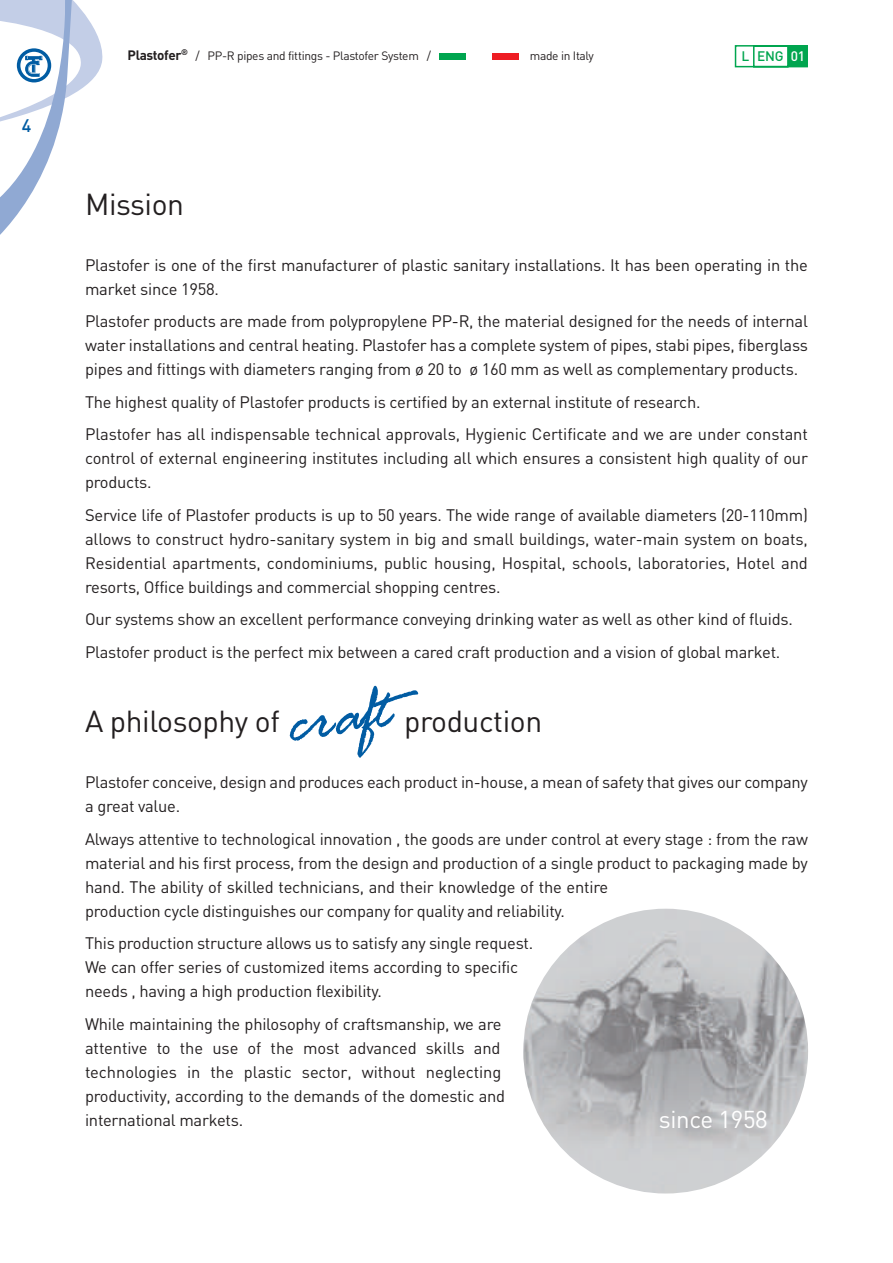
<style>
.page{position:relative;width:893px;height:1263px;background:#fff}
.page>*{position:absolute;margin:0;border:0;box-sizing:border-box;transform-origin:0 0}
.t1{font:69.9px "Rage Italic Let Plain";color:#015ca3}
.t2{font:30px "DIN";letter-spacing:-.015em;color:#231f20}
.t3{font:24.15px "DIN";letter-spacing:-.015em;color:#fff}
.t4{font:500 18px "DIN";color:#015ca3}
.t5{font:16.5px/24px "DIN";letter-spacing:-.015em;color:#231f20}
.t6{font:500 13.65px "DIN";color:#00a54f}
.t7{font:12px "DIN";letter-spacing:-.025em;color:#231f20}
.s1{font-family:"DIN Pro";font-weight:700;font-size:13.5px}
.s2{color:#fff}
</style>
<div class="page">
<img style="left:523px;top:909px;width:285px;height:284px;border-radius:50%">
<div style="left:439px;top:53px;width:27px;height:7px;background:#00a54f"></div>
<div style="left:492px;top:53px;width:27px;height:7px;background:#ee1d23"></div>
<svg style="left:734px;top:45px;width:74px;height:23px"></svg>
<div style="left:788px;top:45px;width:20px;height:22px;background:#00a54f"></div>
<svg style="left:0;top:0;width:103px;height:235px"></svg>
<p class="t4" style="left:22px;top:119px;width:11px">4</p>
<p class="t7" style="left:128px;top:51px;width:305px"><span class="s1">Plastofer</span><sup>®</sup> / PP-R pipes and fittings - Plastofer System /</p>
<p class="t7" style="left:530px;top:51px;width:66px">made in Italy</p>
<p class="t6" style="left:741px;top:51px;width:65px">L ENG <span class="s2">01</span></p>
<h2 class="t2" style="left:85px;top:193px;width:100px">Mission</h2>
<p class="t5" style="left:85px;top:255px;width:724px">Plastofer is one of the first manufacturer of plastic sanitary installations. It has been operating in the market since 1958.</p>
<p class="t5" style="left:85px;top:311px;width:724px;text-align:justify">Plastofer products are made from polypropylene PP-R, the material designed for the needs of internal water installations and central heating. Plastofer has a complete system of pipes, stabi pipes, fiberglass pipes and fittings with diameters ranging from ø 20 to ø 160 mm as well as complementary products.</p>
<p class="t5" style="left:85px;top:387px;width:724px;line-height:32.5px">The highest quality of Plastofer products is certified by an external institute of research.<br>Plastofer has all indispensable technical approvals, Hygienic Certificate and we are under constant</p>
<p class="t5" style="left:85px;top:448px;width:724px">control of external engineering institutes including all which ensures a consistent high quality of our products.</p>
<p class="t5" style="left:85px;top:505px;width:724px;text-align:justify">Service life of Plastofer products is up to 50 years. The wide range of available diameters (20-110mm) allows to construct hydro-sanitary system in big and small buildings, water-main system on boats, Residential apartments, condominiums, public housing, Hospital, schools, laboratories, Hotel and resorts, Office buildings and commercial shopping centres.</p>
<p class="t5" style="left:85px;top:605px;width:709px;line-height:32.5px">Our systems show an excellent performance conveying drinking water as well as other kind of fluids.<br>Plastofer product is the perfect mix between a cared craft production and a vision of global market.</p>
<h1 class="t1" style="left:284px;top:695px;width:106px;rotate:-9deg">craft</h1>
<h2 class="t2" style="left:85px;top:711px;width:196px">A philosophy of</h2>
<h2 class="t2" style="left:404px;top:711px;width:140px">production</h2>
<p class="t5" style="left:85px;top:772px;width:724px">Plastofer conceive, design and produces each product in-house, a mean of safety that gives our company a great value.</p>
<p class="t5" style="left:85px;top:829px;width:724px">Always attentive to technological innovation , the goods are under control at every stage : from the raw material and his first process, from the design and production of a single product to packaging made by hand. The ability of skilled technicians, and their knowledge of the entire<br>production cycle distinguishes our company for quality and reliability.</p>
<p class="t5" style="left:85px;top:933px;width:450px">This production structure allows us to satisfy any single request.<br>We can offer series of customized items according to specific needs , having a high production flexibility.</p>
<p class="t5" style="left:85px;top:1014px;width:422px">While maintaining the philosophy of craftsmanship, we are attentive to the use of the most advanced skills and technologies in the plastic sector, without neglecting productivity, according to the demands of the domestic and international markets.</p>
<h3 class="t3" style="left:659px;top:1110px;width:110px">since 1958</h3>
</div>
